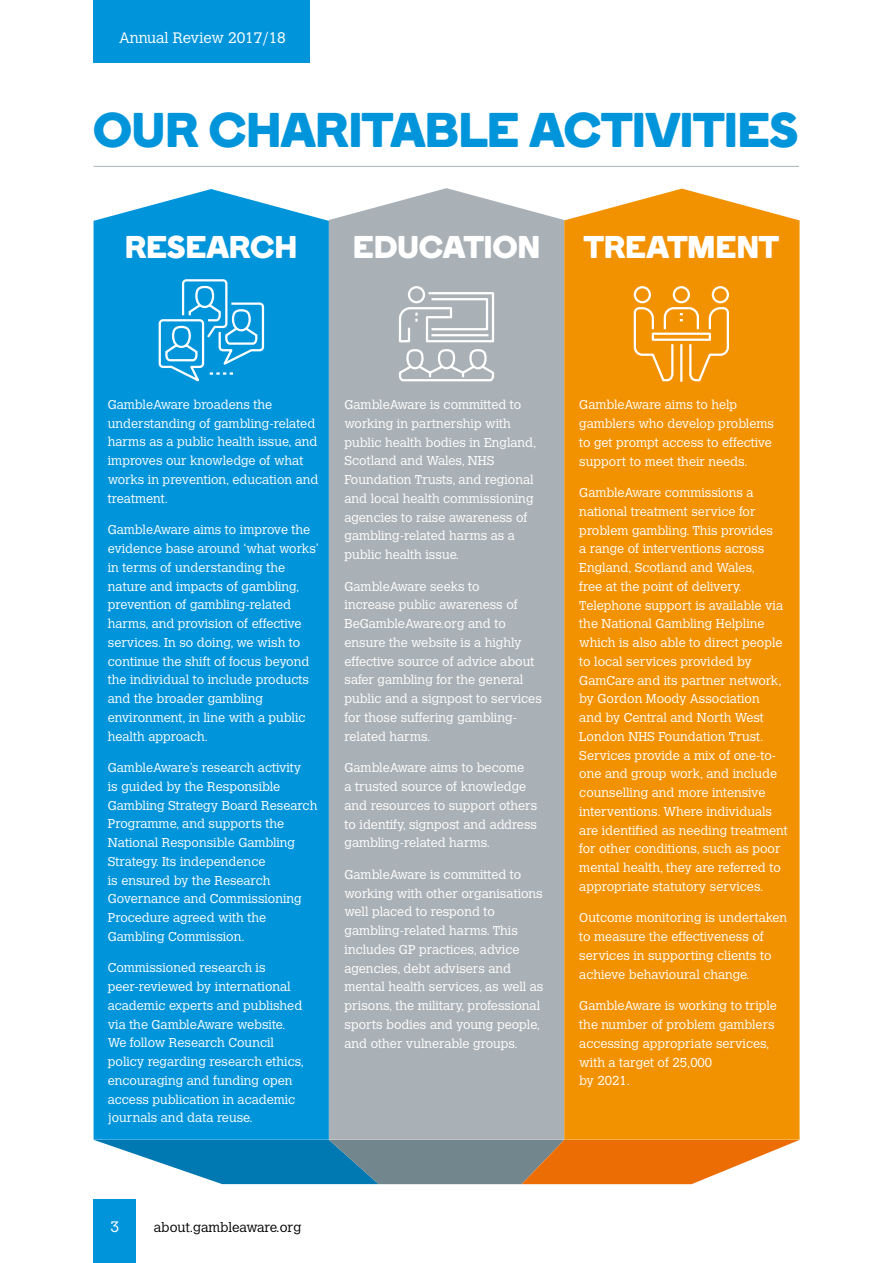
<style>
.page{position:relative;width:893px;height:1263px;background:#fff}
.page>*{position:absolute;margin:0;border:0;box-sizing:border-box;transform-origin:0 0}
.t1{font:48.75px "Boing";letter-spacing:.005em;color:#0095db}
.t2{font:31.5px "Boing";letter-spacing:.015em;color:#fff}
.t3{font:300 15px "Calvert";color:#fff}
.t4{font:300 13.5px "Calvert";color:#000}
.t5{font:300 12.75px/18.8px "Calvert";color:#fff}
</style>
<div class="page">
<svg style="left:94px;top:1140px;width:705px;height:44px"></svg>
<div style="left:94px;top:189px;width:235px;height:951px;background:#0095db"></div>
<div style="left:329px;top:188px;width:235px;height:952px;background:#aab1b6"></div>
<div style="left:564px;top:189px;width:236px;height:951px;background:#f39200"></div>
<svg style="left:158px;top:278px;width:107px;height:107px;background:#2ba7e1"></svg>
<svg style="left:398px;top:285px;width:97px;height:97px"></svg>
<svg style="left:633px;top:285px;width:97px;height:99px;background:#f4a32a"></svg>
<hr style="left:94px;top:166px;width:705px;height:1px;background:#acb3b7">
<div style="left:94px;top:0;width:216px;height:63px;background:#0095db"></div>
<div style="left:94px;top:1199px;width:42px;height:64px;background:#0095db"></div>
<p class="t3" style="left:119px;top:29px;width:168px">Annual Review 2017/18</p>
<h1 class="t1" style="left:94px;top:100px;width:706px">OUR CHARITABLE ACTIVITIES</h1>
<h2 class="t2" style="left:125px;top:228px;width:173px">RESEARCH</h2>
<h2 class="t2" style="left:353px;top:228px;width:188px">EDUCATION</h2>
<h2 class="t2" style="left:584px;top:228px;width:197px">TREATMENT</h2>
<p class="t5" style="left:108px;top:395px;width:212px">GambleAware broadens the understanding of gambling-related harms as a public health issue, and improves our knowledge of what works in prevention, education and treatment.</p>
<p class="t5" style="left:108px;top:521px;width:213px">GambleAware aims to improve the evidence base around ‘what works’ in terms of understanding the nature and impacts of gambling, prevention of gambling-related harms, and provision of effective services. In so doing, we wish to continue the shift of focus beyond the individual to include products and the broader gambling environment, in line with a public health approach.</p>
<p class="t5" style="left:108px;top:758px;width:211px">GambleAware’s research activity<br>is guided by the Responsible<br>Gambling Strategy Board Research<br>Programme, and supports the<br>National Responsible Gambling<br>Strategy. Its independence<br>is ensured by the Research<br>Governance and Commissioning<br>Procedure agreed with the<br>Gambling Commission.</p>
<p class="t5" style="left:108px;top:959px;width:198px">Commissioned research is peer-reviewed by international academic experts and published via the GambleAware website.<br>We follow Research Council policy regarding research ethics, encouraging and funding open access publication in academic journals and data reuse.</p>
<p class="t5" style="left:345px;top:395px;width:193px">GambleAware is committed to working in partnership with public health bodies in England,<br>Scotland and Wales, NHS<br>Foundation Trusts, and regional and local health commissioning agencies to raise awareness of gambling-related harms as a public health issue.</p>
<p class="t5" style="left:345px;top:577px;width:199px">GambleAware seeks to<br>increase public awareness of<br>BeGambleAware.org and to ensure the website is a highly effective source of advice about safer gambling for the general public and a signpost to services for those suffering gambling&shy;related harms.</p>
<p class="t5" style="left:345px;top:759px;width:194px">GambleAware aims to become<br>a trusted source of knowledge and resources to support others to identify, signpost and address gambling-related harms.</p>
<p class="t5" style="left:345px;top:865px;width:200px">GambleAware is committed to working with other organisations well placed to respond to gambling-related harms. This includes GP practices, advice agencies, debt advisers and mental health services, as well as prisons, the military, professional sports bodies and young people, and other vulnerable groups.</p>
<p class="t5" style="left:579px;top:396px;width:196px">GambleAware aims to help gamblers who develop problems to get prompt access to effective support to meet their needs.</p>
<p class="t5" style="left:579px;top:483px;width:210px">GambleAware commissions a national treatment service for problem gambling. This provides<br>a range of interventions across<br>England, Scotland and Wales,<br>free at the point of delivery.<br>Telephone support is available via the National Gambling Helpline which is also able to direct people to local services provided by<br>GamCare and its partner network, by Gordon Moody Association<br>and by Central and North West<br>London NHS Foundation Trust.<br>Services provide a mix of one-to&shy;one and group work, and include counselling and more intensive interventions. Where individuals are identified as needing treatment for other conditions, such as poor mental health, they are referred to appropriate statutory services.</p>
<p class="t5" style="left:579px;top:909px;width:209px">Outcome monitoring is undertaken to measure the effectiveness of services in supporting clients to achieve behavioural change.</p>
<p class="t5" style="left:579px;top:997px;width:199px">GambleAware is working to triple the number of problem gamblers accessing appropriate services, with a target of 25,000<br>by 2021.</p>
<p class="t3" style="left:111px;top:1218px;width:10px">3</p>
<p class="t4" style="left:154px;top:1219px;width:149px">about.gambleaware.org</p>
</div>
